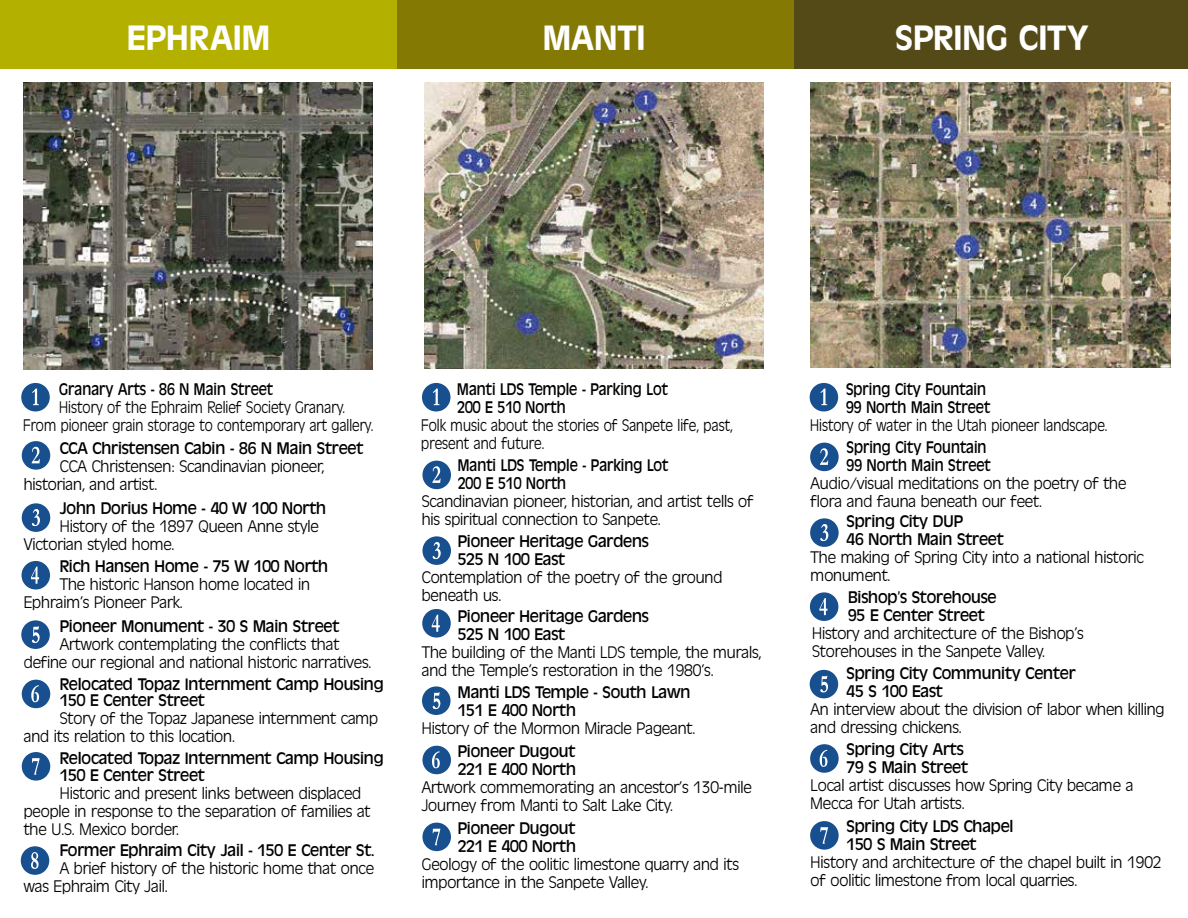
<style>
.page{position:relative;width:1188px;height:918px;background:#fff}
.page>*{position:absolute;margin:0;border:0;box-sizing:border-box;transform-origin:0 0}
.t1{font:500 34.5px "Antonio";color:#fff}
.t2{font:300 16.5px/18px "Antonio";color:#000}
.t3{font:16.5px/18px "Antonio";color:#000}
.t4{font:300 16.5px/18px "Antonio";color:#000;text-align:center;scale:.9 1}
.t5{font:16.5px/18px "Antonio";color:#000;scale:.9 1}
</style>
<div class="page">
<div style="left:0;top:0;width:397px;height:69px;background:#b4b000"></div>
<div style="left:793px;top:0;width:395px;height:69px;background:#544a17"></div>
<div style="left:397px;top:0;width:396px;height:69px;background:#847902"></div>
<svg style="left:21px;top:383px;width:29px;height:28px"></svg>
<svg style="left:22px;top:441px;width:28px;height:29px"></svg>
<svg style="left:22px;top:503px;width:28px;height:29px"></svg>
<svg style="left:22px;top:561px;width:28px;height:29px"></svg>
<svg style="left:21px;top:620px;width:29px;height:29px"></svg>
<svg style="left:22px;top:680px;width:28px;height:28px"></svg>
<svg style="left:22px;top:752px;width:28px;height:29px"></svg>
<svg style="left:21px;top:846px;width:28px;height:29px"></svg>
<svg style="left:810px;top:383px;width:28px;height:28px"></svg>
<svg style="left:810px;top:443px;width:29px;height:28px"></svg>
<svg style="left:810px;top:518px;width:29px;height:29px"></svg>
<svg style="left:810px;top:592px;width:28px;height:29px"></svg>
<svg style="left:810px;top:670px;width:28px;height:28px"></svg>
<svg style="left:810px;top:744px;width:29px;height:29px"></svg>
<svg style="left:810px;top:821px;width:29px;height:29px"></svg>
<svg style="left:422px;top:383px;width:28px;height:28px"></svg>
<svg style="left:422px;top:461px;width:29px;height:28px"></svg>
<svg style="left:422px;top:536px;width:29px;height:29px"></svg>
<svg style="left:422px;top:609px;width:29px;height:29px"></svg>
<svg style="left:422px;top:686px;width:29px;height:29px"></svg>
<svg style="left:422px;top:746px;width:29px;height:28px"></svg>
<svg style="left:422px;top:823px;width:29px;height:28px"></svg>
<img style="left:24px;top:82px;width:348px;height:288px">
<img style="left:425px;top:82px;width:338px;height:286px">
<img style="left:811px;top:82px;width:360px;height:286px">
<h1 class="t1" style="left:127px;top:19px;width:145px">EPHRAIM</h1>
<h1 class="t1" style="left:543px;top:19px;width:104px">MANTI</h1>
<h1 class="t1" style="left:895px;top:19px;width:195px">SPRING CITY</h1>
<p class="t5" style="left:59px;top:380px;width:239px">Granary Arts - 86 N Main Street</p>
<p class="t4" style="left:23px;top:398px;width:390px">History of the Ephraim Relief Society Granary.<br>From pioneer grain storage to contemporary art gallery.</p>
<p class="t3" style="left:60px;top:440px;width:305px">CCA Christensen Cabin - 86 N Main Street</p>
<p class="t2" style="left:24px;top:458px;width:302px;text-indent:36px">CCA Christensen: Scandinavian pioneer, historian, and artist.</p>
<p class="t3" style="left:60px;top:499px;width:268px">John Dorius Home - 40 W 100 North</p>
<p class="t2" style="left:24px;top:517px;width:296px;text-indent:36px">History of the 1897 Queen Anne style<br>Victorian styled home.</p>
<p class="t3" style="left:60px;top:558px;width:270px">Rich Hansen Home - 75 W 100 North</p>
<p class="t2" style="left:24px;top:576px;width:288px;text-indent:36px">The historic Hanson home located in<br>Ephraim’s Pioneer Park.</p>
<p class="t3" style="left:60px;top:618px;width:281px">Pioneer Monument - 30 S Main Street</p>
<p class="t2" style="left:24px;top:636px;width:349px;text-align:center">Artwork contemplating the conflicts that<br>define our regional and national historic narratives.</p>
<p class="t3" style="left:60px;top:676px;width:325px;line-height:16.5px">Relocated Topaz Internment Camp Housing<br>150 E Center Street</p>
<p class="t2" style="left:24px;top:710px;width:356px;text-indent:36px">Story of the Topaz Japanese internment camp and its relation to this location.</p>
<p class="t3" style="left:60px;top:750px;width:325px;line-height:16.5px">Relocated Topaz Internment Camp Housing<br>150 E Center Street</p>
<p class="t2" style="left:24px;top:784px;width:348px;text-indent:36px">Historic and present links between displaced people in response to the separation of families at the U.S. Mexico border.</p>
<p class="t3" style="left:60px;top:842px;width:316px">Former Ephraim City Jail - 150 E Center St.</p>
<p class="t2" style="left:24px;top:860px;width:352px;text-indent:36px">A brief history of the historic home that once was Ephraim City Jail.</p>
<p class="t5" style="left:457px;top:380px;width:236px">Manti LDS Temple - Parking Lot<br>200 E 510 North</p>
<p class="t4" style="left:421px;top:416px;width:347px;text-align:left">Folk music about the stories of Sanpete life, past, present and future.</p>
<p class="t5" style="left:458px;top:456px;width:236px">Manti LDS Temple - Parking Lot<br>200 E 510 North</p>
<p class="t2" style="left:422px;top:492px;width:333px">Scandinavian pioneer, historian, and artist tells of his spiritual connection to Sanpete.</p>
<p class="t3" style="left:458px;top:532px;width:192px">Pioneer Heritage Gardens<br>525 N 100 East</p>
<p class="t2" style="left:422px;top:568px;width:302px">Contemplation of the poetry of the ground beneath us.</p>
<p class="t3" style="left:458px;top:607px;width:192px">Pioneer Heritage Gardens<br>525 N 100 East</p>
<p class="t2" style="left:422px;top:643px;width:341px">The building of the Manti LDS temple, the murals, and the Temple’s restoration in the 1980’s.</p>
<p class="t3" style="left:458px;top:684px;width:234px">Manti LDS Temple - South Lawn<br>151 E 400 North</p>
<p class="t2" style="left:422px;top:720px;width:275px">History of the Mormon Miracle Pageant.</p>
<p class="t3" style="left:458px;top:742px;width:120px">Pioneer Dugout<br>221 E 400 North</p>
<p class="t2" style="left:422px;top:778px;width:331px">Artwork commemorating an ancestor’s 130-mile<br>Journey from Manti to Salt Lake City.</p>
<p class="t3" style="left:458px;top:819px;width:120px">Pioneer Dugout<br>221 E 400 North</p>
<p class="t2" style="left:422px;top:855px;width:319px">Geology of the oolitic limestone quarry and its importance in the Sanpete Valley.</p>
<p class="t5" style="left:846px;top:380px;width:162px">Spring City Fountain<br>99 North Main Street</p>
<p class="t4" style="left:810px;top:416px;width:332px">History of water in the Utah pioneer landscape.</p>
<p class="t5" style="left:847px;top:438px;width:162px">Spring City Fountain<br>99 North Main Street</p>
<p class="t2" style="left:811px;top:474px;width:317px">Audio/visual meditations on the poetry of the flora and fauna beneath our feet.</p>
<p class="t3" style="left:847px;top:513px;width:158px">Spring City DUP<br>46 North Main Street</p>
<p class="t2" style="left:811px;top:549px;width:335px">The making of Spring City into a national historic monument.</p>
<p class="t3" style="left:848px;top:589px;width:150px">Bishop’s Storehouse<br>95 E Center Street</p>
<p class="t2" style="left:812px;top:625px;width:273px">History and architecture of the Bishop’s<br>Storehouses in the Sanpete Valley.</p>
<p class="t3" style="left:847px;top:665px;width:230px">Spring City Community Center<br>45 S 100 East</p>
<p class="t2" style="left:811px;top:701px;width:355px">An interview about the division of labor when killing and dressing chickens.</p>
<p class="t3" style="left:847px;top:741px;width:123px">Spring City Arts<br>79 S Main Street</p>
<p class="t2" style="left:811px;top:777px;width:324px">Local artist discusses how Spring City became a<br>Mecca for Utah artists.</p>
<p class="t3" style="left:847px;top:818px;width:168px">Spring City LDS Chapel<br>150 S Main Street</p>
<p class="t2" style="left:811px;top:854px;width:352px">History and architecture of the chapel built in 1902 of oolitic limestone from local quarries.</p>
</div>
